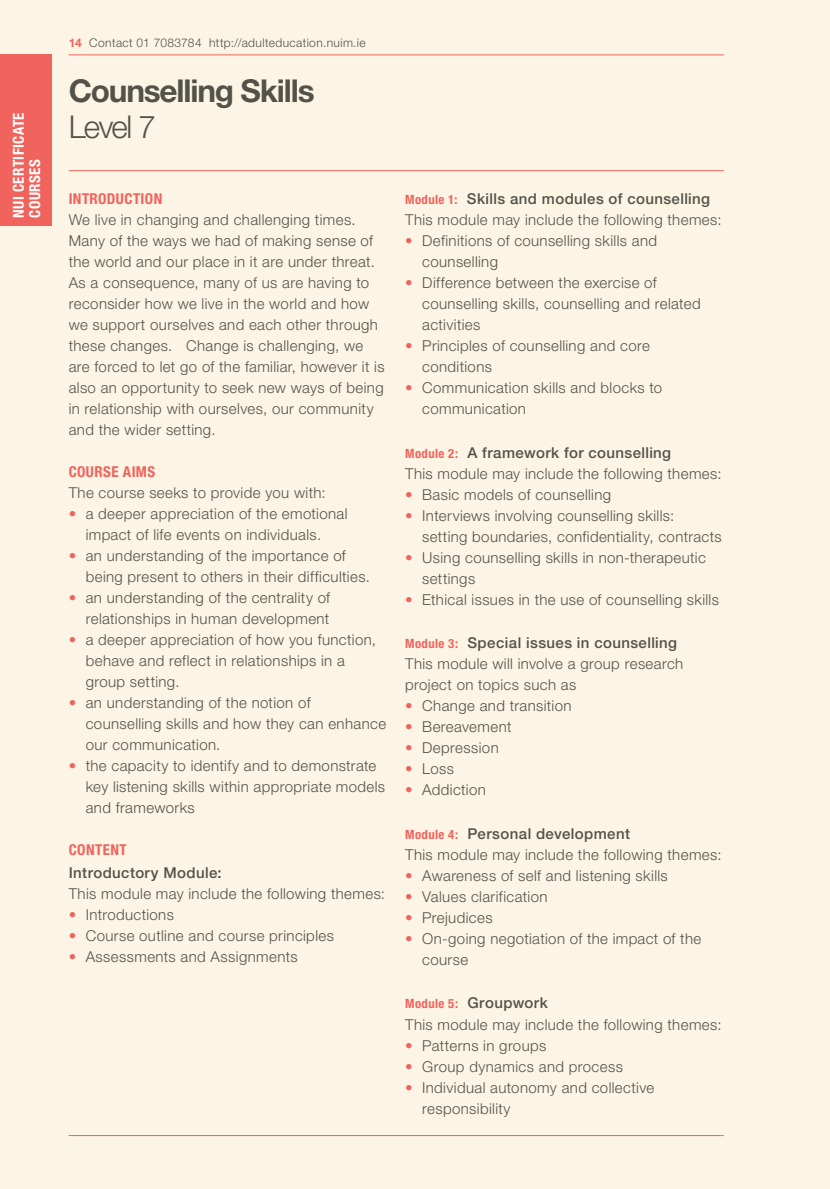
<style>
.page{position:relative;width:830px;height:1189px;background:#fff}
.page>*{position:absolute;margin:0;border:0;box-sizing:border-box;transform-origin:0 0}
.t1{font:700 31.5px "Helvetica Neue";letter-spacing:-.035em;color:#535249}
.t2{font:300 31.5px "Helvetica Neue";letter-spacing:-.055em;color:#535249}
.t3{font:300 15px/21px "Helvetica Neue";letter-spacing:.025em;color:#535249}
.t4{font:700 condensed 15px "Helvetica Neue";letter-spacing:.03em;color:#f1635d}
.t5{font:700 condensed 15px/16.5px "Helvetica Neue";letter-spacing:.03em;color:#fff}
.t6{font:500 15px "Helvetica Neue";letter-spacing:.025em;color:#535249}
.t7{font:300 12px "Helvetica Neue";letter-spacing:.035em;color:#535249}
.s1{font-weight:700;color:#f1635d}
.s2{color:#f1635d}
.s3{font-weight:700;font-stretch:condensed;font-size:12.75px;color:#f1635d}
.s4{font-weight:500}
</style>
<div class="page">
<div style="left:0;top:0;width:830px;height:1188px;background:#fcf4e4"></div>
<hr style="left:69px;top:1134px;width:655px;height:1px;background:#f1635d">
<hr style="left:69px;top:55px;width:655px;height:1px;background:#f1635d">
<div style="left:0;top:55px;width:52px;height:171px;background:#f1635d"></div>
<hr style="left:69px;top:170px;width:655px;height:1px;background:#f1635d">
<p class="t5" style="left:11px;top:218px;width:107px;rotate:-90deg">NUI CERTIFICATE<br>COURSES</p>
<p class="t7" style="left:69px;top:38px;width:298px"><span class="s1">14</span> Contact 01 7083784 http://adulteducation.nuim.ie</p>
<h1 class="t1" style="left:69px;top:79px;width:247px">Counselling Skills</h1>
<h1 class="t2" style="left:69px;top:115px;width:89px">Level 7</h1>
<p class="t4" style="left:69px;top:193px;width:95px">INTRODUCTION</p>
<p class="t3" style="left:69px;top:210px;width:317px">We live in changing and challenging times.<br>Many of the ways we had of making sense of the world and our place in it are under threat.<br>As a consequence, many of us are having to reconsider how we live in the world and how we support ourselves and each other through these changes. Change is challenging, we are forced to let go of the familiar, however it is also an opportunity to seek new ways of being in relationship with ourselves, our community and the wider setting.</p>
<p class="t4" style="left:69px;top:466px;width:88px">COURSE AIMS</p>
<p class="t3" style="left:69px;top:483px;width:258px">The course seeks to provide you with:</p>
<p class="t3" style="left:86px;top:504px;width:263px;text-indent:-17px"><span class="s2">•</span> a deeper appreciation of the emotional impact of life events on individuals.</p>
<p class="t3" style="left:86px;top:546px;width:286px;text-indent:-17px"><span class="s2">•</span> an understanding of the importance of being present to others in their difficulties.</p>
<p class="t3" style="left:69px;top:588px;width:263px;text-align:right"><span class="s2">•</span> an understanding of the centrality of relationships in human development</p>
<p class="t3" style="left:86px;top:630px;width:292px;text-indent:-17px"><span class="s2">•</span> a deeper appreciation of how you function, behave and reflect in relationships in a group setting.</p>
<p class="t3" style="left:86px;top:693px;width:302px;text-indent:-17px"><span class="s2">•</span> an understanding of the notion of counselling skills and how they can enhance our communication.</p>
<p class="t3" style="left:86px;top:756px;width:301px;text-indent:-17px"><span class="s2">•</span> the capacity to identify and to demonstrate key listening skills within appropriate models and frameworks</p>
<p class="t4" style="left:69px;top:844px;width:59px">CONTENT</p>
<p class="t6" style="left:69px;top:866px;width:154px">Introductory Module:</p>
<p class="t3" style="left:69px;top:884px;width:318px">This module may include the following themes:</p>
<p class="t3" style="left:69px;top:905px;width:107px"><span class="s2">•</span> Introductions</p>
<p class="t3" style="left:69px;top:926px;width:267px"><span class="s2">•</span> Course outline and course principles</p>
<p class="t3" style="left:69px;top:947px;width:230px"><span class="s2">•</span> Assessments and Assignments</p>
<p class="t3" style="left:405px;top:189px;width:318px"><span class="s3">Module 1:</span> <span class="s4">Skills and modules of counselling<br></span>This module may include the following themes:</p>
<p class="t3" style="left:422px;top:231px;width:236px;text-indent:-17px"><span class="s2">•</span> Definitions of counselling skills and counselling</p>
<p class="t3" style="left:422px;top:273px;width:280px;text-indent:-17px"><span class="s2">•</span> Difference between the exercise of counselling skills, counselling and related activities</p>
<p class="t3" style="left:422px;top:336px;width:229px;text-indent:-17px"><span class="s2">•</span> Principles of counselling and core conditions</p>
<p class="t3" style="left:422px;top:378px;width:241px;text-indent:-17px"><span class="s2">•</span> Communication skills and blocks to communication</p>
<p class="t3" style="left:405px;top:443px;width:318px"><span class="s3">Module 2:</span> <span class="s4">A framework for counselling<br></span>This module may include the following themes:</p>
<p class="t3" style="left:405px;top:485px;width:207px"><span class="s2">•</span> Basic models of counselling</p>
<p class="t3" style="left:422px;top:506px;width:301px;text-indent:-17px"><span class="s2">•</span> Interviews involving counselling skills: setting boundaries, confidentiality, contracts</p>
<p class="t3" style="left:422px;top:548px;width:285px;text-indent:-17px"><span class="s2">•</span> Using counselling skills in non-therapeutic settings</p>
<p class="t3" style="left:405px;top:590px;width:315px"><span class="s2">•</span> Ethical issues in the use of counselling skills</p>
<p class="t3" style="left:405px;top:633px;width:279px"><span class="s3">Module 3:</span> <span class="s4">Special issues in counselling<br></span>This module will involve a group research project on topics such as</p>
<p class="t3" style="left:405px;top:696px;width:168px"><span class="s2">•</span> Change and transition</p>
<p class="t3" style="left:405px;top:717px;width:108px"><span class="s2">•</span> Bereavement</p>
<p class="t3" style="left:405px;top:738px;width:95px"><span class="s2">•</span> Depression</p>
<p class="t3" style="left:405px;top:759px;width:50px"><span class="s2">•</span> Loss</p>
<p class="t3" style="left:405px;top:780px;width:82px"><span class="s2">•</span> Addiction</p>
<p class="t3" style="left:405px;top:824px;width:318px"><span class="s3">Module 4:</span> <span class="s4">Personal development<br></span>This module may include the following themes:</p>
<p class="t3" style="left:405px;top:866px;width:264px"><span class="s2">•</span> Awareness of self and listening skills</p>
<p class="t3" style="left:405px;top:887px;width:144px"><span class="s2">•</span> Values clarification</p>
<p class="t3" style="left:405px;top:908px;width:89px"><span class="s2">•</span> Prejudices</p>
<p class="t3" style="left:422px;top:929px;width:280px;text-indent:-17px"><span class="s2">•</span> On-going negotiation of the impact of the course</p>
<p class="t3" style="left:405px;top:993px;width:318px"><span class="s3">Module 5:</span> <span class="s4">Groupwork<br></span>This module may include the following themes:</p>
<p class="t3" style="left:405px;top:1035px;width:143px"><span class="s2">•</span> Patterns in groups</p>
<p class="t3" style="left:405px;top:1056px;width:219px"><span class="s2">•</span> Group dynamics and process</p>
<p class="t3" style="left:422px;top:1077px;width:233px;text-indent:-17px"><span class="s2">•</span> Individual autonomy and collective responsibility</p>
</div>
